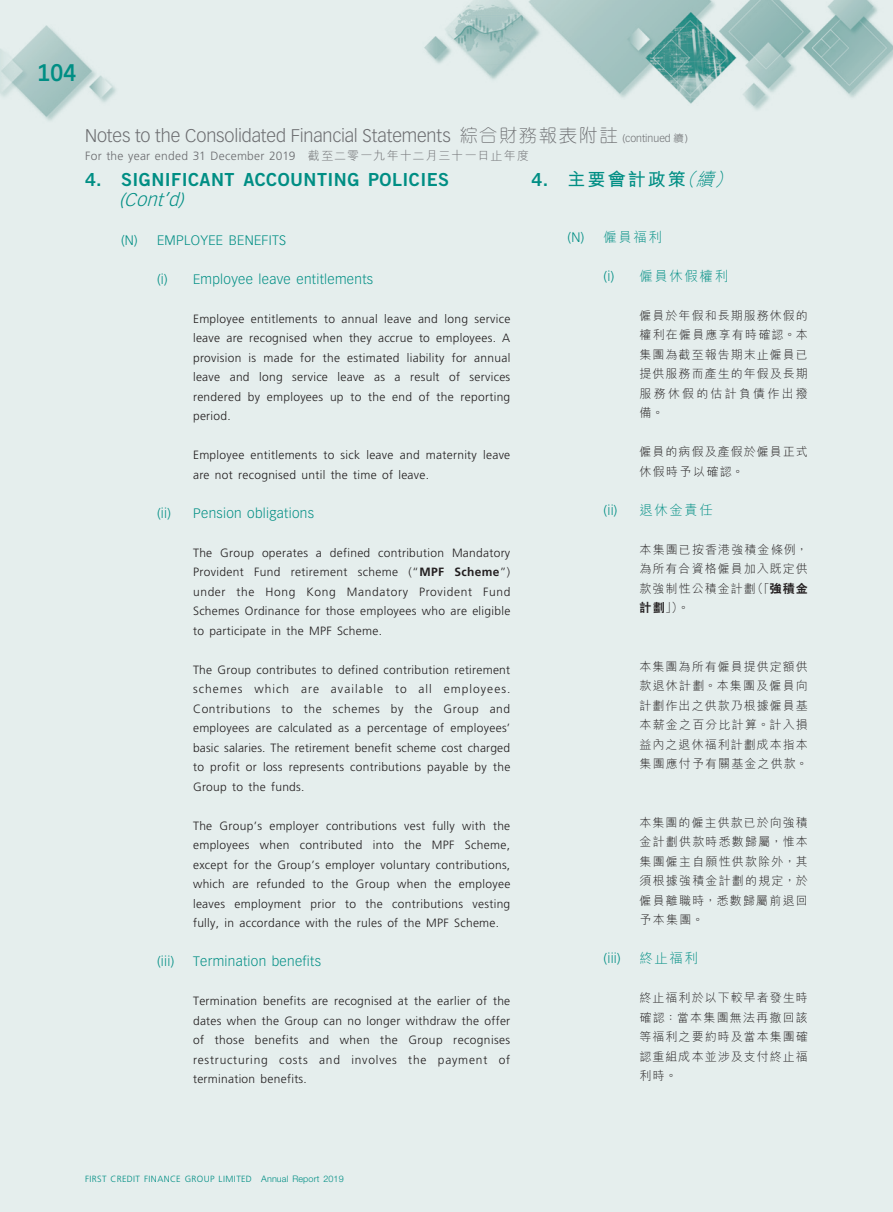
<style>
.page{position:relative;width:893px;height:1212px;background:#e5eeed}
.page>*{position:absolute;margin:0;border:0;box-sizing:border-box;transform-origin:0 0}
.t1{font:24px "BNPP Sans";color:#008e84}
.t2{font:300 18px "Vectora LT Std";letter-spacing:-.01em;color:#6c6d70}
._03_H1{font:18px/19.5px "Trade Gothic LT Std Bd 2";letter-spacing:.025em;color:#008e84}
._03_H1-2{font:700 18px "M Hei HK";letter-spacing:.115em;color:#008e84}
._05_____H3{font:300 13.5px "Vectora LT Std";letter-spacing:.025em;color:#008e84}
._04___H2{font:300 13.5px "Vectora LT Std";letter-spacing:.025em;color:#008e84}
._05_____H3-2{font:300 13.5px "M Hei HK";letter-spacing:.115em;color:#008e84}
._04___H2-2{font:300 13.5px "M Hei HK";color:#008e84}
._14_______P6{font:300 12px/19.5px "Frutiger LT Std";letter-spacing:.025em;color:#231f20;text-align:justify}
._14_______P6-2{font:300 12px/19.5px "M Hei HK";letter-spacing:.09em;color:#231f20;text-align:justify}
.t3{font:300 12px "Frutiger LT Std";letter-spacing:.02em;color:#6c6d70}
.t4{font:300 9px "Frutiger LT Std";letter-spacing:.045em;color:#008e84}
.s1{font-family:"M Yuen HK"}
.s2{font-size:10.5px}
.s3{font-family:"M Yuen HK";font-size:10.5px}
.s4{font-family:"M Hei HK"}
.s5{font-family:"Vectora LT Std";font-weight:300;font-style:italic}
.s6{font-weight:700}
.s7{font-family:"Trade Gothic LT Std Bd 2";font-weight:400}
.s8{font-weight:300;font-style:italic}
.s9{font-family:"Vectora LT Std"}
.s10{font-family:"C Hei 2 HK";font-weight:800}
.s11{font-family:"Helvetica Neue LT Std"}
</style>
<div class="page">
<img style="left:0;top:0;width:893px;height:121px">
<h1 class="t1" style="left:38px;top:56px;width:40px">104</h1>
<h2 class="t2" style="left:85px;top:125px;width:604px">Notes to the Consolidated Financial Statements <span class="s1">綜合財務報表附註</span> <span class="s2">(continued</span> <span class="s3">續</span><span class="s2">)</span></h2>
<p class="t3" style="left:85px;top:149px;width:445px">For the year ended 31 December 2019 <span class="s4">截至二零一九年十二月三十一日止年度</span></p>
<p class="_03_H1" style="left:119px;top:170px;width:332px;text-indent:-34px">4. SIGNIFICANT ACCOUNTING POLICIES <span class="s5">(Cont’d)</span></p>
<p class="_04___H2" style="left:121px;top:232px;width:167px">(N) EMPLOYEE BENEFITS</p>
<p class="_05_____H3" style="left:157px;top:271px;width:218px">(i) Employee leave entitlements</p>
<p class="_14_______P6" style="left:193px;top:309px;width:319px">Employee entitlements to annual leave and long service leave are recognised when they accrue to employees. A provision is made for the estimated liability for annual leave and long service leave as a result of services rendered by employees up to the end of the reporting period.</p>
<p class="_14_______P6" style="left:193px;top:445px;width:319px">Employee entitlements to sick leave and maternity leave are not recognised until the time of leave.</p>
<p class="_05_____H3" style="left:157px;top:505px;width:15px">(ii)</p>
<p class="_05_____H3" style="left:193px;top:505px;width:122px">Pension obligations</p>
<p class="_14_______P6" style="left:193px;top:543px;width:319px">The Group operates a defined contribution Mandatory Provident Fund retirement scheme (“<span class="s6">MPF Scheme</span>”) under the Hong Kong Mandatory Provident Fund Schemes Ordinance for those employees who are eligible to participate in the MPF Scheme.</p>
<p class="_14_______P6" style="left:193px;top:660px;width:319px">The Group contributes to defined contribution retirement schemes which are available to all employees.<br>Contributions to the schemes by the Group and employees are calculated as a percentage of employees’ basic salaries. The retirement benefit scheme cost charged to profit or loss represents contributions payable by the Group to the funds.</p>
<p class="_14_______P6" style="left:193px;top:816px;width:319px">The Group’s employer contributions vest fully with the employees when contributed into the MPF Scheme, except for the Group’s employer voluntary contributions, which are refunded to the Group when the employee leaves employment prior to the contributions vesting fully, in accordance with the rules of the MPF Scheme.</p>
<p class="_05_____H3" style="left:157px;top:954px;width:19px">(iii)</p>
<p class="_05_____H3" style="left:193px;top:954px;width:129px">Termination benefits</p>
<p class="_14_______P6" style="left:193px;top:991px;width:319px">Termination benefits are recognised at the earlier of the dates when the Group can no longer withdraw the offer of those benefits and when the Group recognises restructuring costs and involves the payment of termination benefits.</p>
<p class="_03_H1-2" style="left:531px;top:166px;width:208px"><span class="s7">4.</span> 主要會計政策<span class="s8">（續）</span></p>
<p class="_04___H2-2" style="left:568px;top:227px;width:96px"><span class="s9">(N)</span> 僱員福利</p>
<p class="_05_____H3-2" style="left:604px;top:266px;width:126px"><span class="s9">(i)</span> 僱員休假權利</p>
<p class="_14_______P6-2" style="left:639px;top:305px;width:170px">僱員於年假和長期服務休假的權利在僱員應享有時確認。本集團為截至報告期末止僱員已提供服務而產生的年假及長期服務休假的估計負債作出撥備。</p>
<p class="_14_______P6-2" style="left:639px;top:442px;width:170px">僱員的病假及產假於僱員正式休假時予以確認。</p>
<p class="_05_____H3" style="left:604px;top:502px;width:15px">(ii)</p>
<p class="_05_____H3-2" style="left:639px;top:500px;width:75px">退休金責任</p>
<p class="_14_______P6-2" style="left:639px;top:539px;width:170px">本集團已按香港強積金條例，為所有合資格僱員加入既定供款強制性公積金計劃（「<span class="s10">強積金計劃</span>」）。</p>
<p class="_14_______P6-2" style="left:639px;top:656px;width:170px">本集團為所有僱員提供定額供款退休計劃。本集團及僱員向計劃作出之供款乃根據僱員基本薪金之百分比計算。計入損益內之退休福利計劃成本指本集團應付予有關基金之供款。</p>
<p class="_14_______P6-2" style="left:639px;top:812px;width:170px">本集團的僱主供款已於向強積金計劃供款時悉數歸屬，惟本集團僱主自願性供款除外，其須根據強積金計劃的規定，於僱員離職時，悉數歸屬前退回予本集團。</p>
<p class="_05_____H3" style="left:604px;top:951px;width:19px">(iii)</p>
<p class="_05_____H3-2" style="left:639px;top:949px;width:60px">終止福利</p>
<p class="_14_______P6-2" style="left:639px;top:988px;width:170px">終止福利於以下較早者發生時確認：當本集團無法再撤回該等福利之要約時及當本集團確認重組成本並涉及支付終止福利時。</p>
<p class="t4" style="left:85px;top:1173px;width:260px">FIRST CREDIT FINANCE GROUP LIMITED <span class="s11">Annual Report 2019</span></p>
</div>
